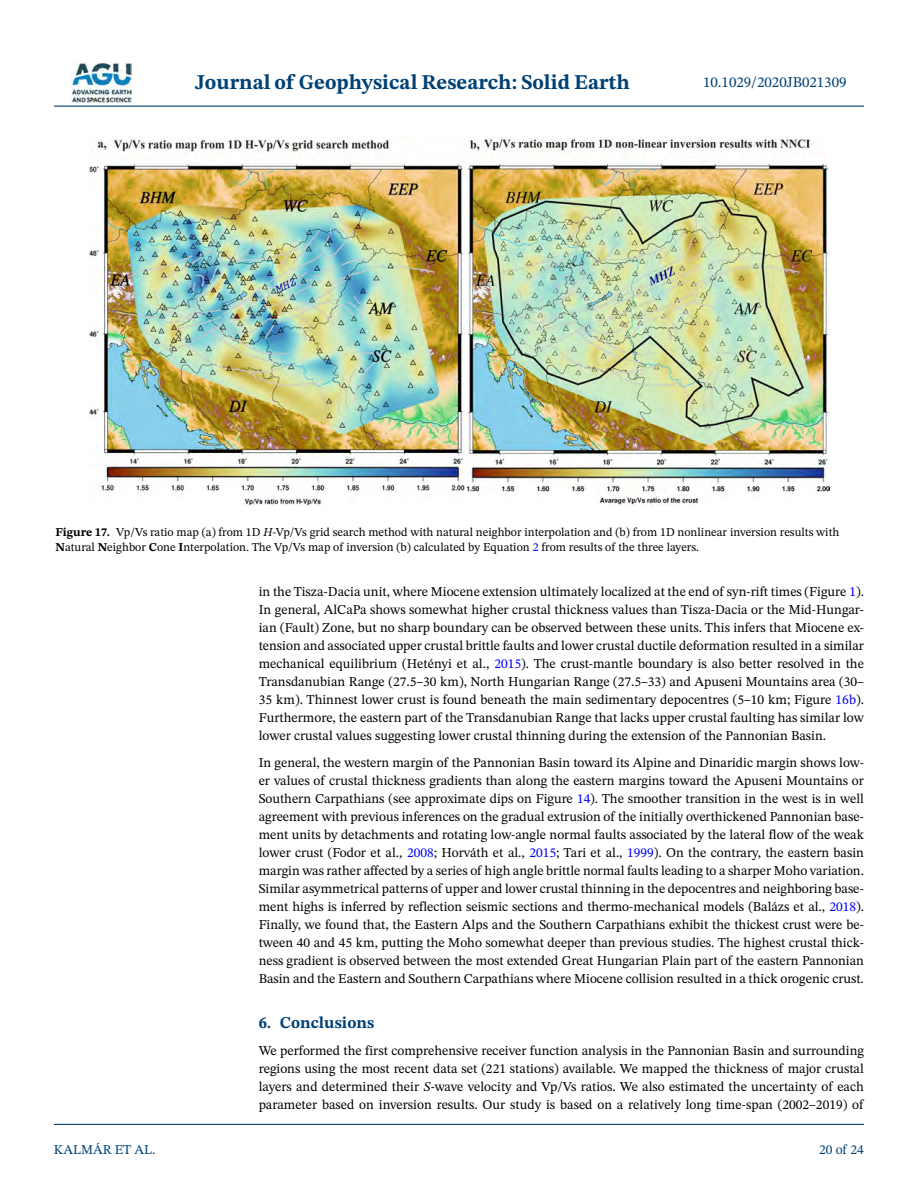
<style>
.page{position:relative;width:918px;height:1188px;background:#fff}
.page>*{position:absolute;margin:0;border:0;box-sizing:border-box;transform-origin:0 0}
.t1{font:700 21px "STIX Two Text";color:#004174}
.t2{font:700 16.5px "STIX Two Text";color:#004174}
.t3{font:15px "STIX Two Text";color:#004174}
.t4{font:13.5px/18px "STIX Two Text";color:#000;text-align:justify}
.t5{font:13.5px "STIX Two Text";color:#004174}
.t6{font:12px/15px "STIX Two Text";color:#000}
.s1{font-weight:700}
.s2{font-style:italic}
.s3{color:#00f}
</style>
<div class="page">
<hr style="left:54px;top:106px;width:810px;height:1px;background:#004174">
<hr style="left:54px;top:1124px;width:810px;height:1px;background:#004174">
<img style="left:71px;top:63px;width:60px;height:39px">
<img style="left:90px;top:137px;width:740px;height:369px">
<h1 class="t1" style="left:195px;top:67px;width:436px">Journal of Geophysical Research: Solid Earth</h1>
<p class="t3" style="left:703px;top:72px;width:145px">10.1029/2020JB021309</p>
<p class="t6" style="left:56px;top:524px;width:785px"><span class="s1">Figure 17.</span> Vp/Vs ratio map (a) from 1D <span class="s2">H</span>-Vp/Vs grid search method with natural neighbor interpolation and (b) from 1D nonlinear inversion results with<br><span class="s1">N</span>atural <span class="s1">N</span>eighbor <span class="s1">C</span>one <span class="s1">I</span>nterpolation. The Vp/Vs map of inversion (b) calculated by Equation <span class="s3">2</span> from results of the three layers.</p>
<p class="t5" style="left:54px;top:1140px;width:103px">KALMÁR ET AL.</p>
<p class="t4" style="left:259px;top:583px;width:607px">in the Tisza-Dacia unit, where Miocene extension ultimately localized at the end of syn-rift times (Figure <span class="s3">1</span>).<br>In general, AlCaPa shows somewhat higher crustal thickness values than Tisza-Dacia or the Mid-Hungar&shy;ian (Fault) Zone, but no sharp boundary can be observed between these units. This infers that Miocene ex&shy;tension and associated upper crustal brittle faults and lower crustal ductile deformation resulted in a similar mechanical equilibrium (Hetényi et al., <span class="s3">2015</span>). The crust-mantle boundary is also better resolved in the Transdanubian Range (27.5–30 km), North Hungarian Range (27.5–33) and Apuseni Mountains area (30– 35 km). Thinnest lower crust is found beneath the main sedimentary depocentres (5–10 km; Figure <span class="s3">16b</span>).<br>Furthermore, the eastern part of the Transdanubian Range that lacks upper crustal faulting has similar low lower crustal values suggesting lower crustal thinning during the extension of the Pannonian Basin.</p>
<p class="t4" style="left:259px;top:754px;width:607px">In general, the western margin of the Pannonian Basin toward its Alpine and Dinaridic margin shows low&shy;er values of crustal thickness gradients than along the eastern margins toward the Apuseni Mountains or Southern Carpathians (see approximate dips on Figure <span class="s3">14</span>). The smoother transition in the west is in well agreement with previous inferences on the gradual extrusion of the initially overthickened Pannonian base&shy;ment units by detachments and rotating low-angle normal faults associated by the lateral flow of the weak lower crust (Fodor et al., <span class="s3">2008</span>; Horváth et al., <span class="s3">2015</span>; Tari et al., <span class="s3">1999</span>). On the contrary, the eastern basin margin was rather affected by a series of high angle brittle normal faults leading to a sharper Moho variation.<br>Similar asymmetrical patterns of upper and lower crustal thinning in the depocentres and neighboring base&shy;ment highs is inferred by reflection seismic sections and thermo-mechanical models (Balázs et al., <span class="s3">2018</span>).<br>Finally, we found that, the Eastern Alps and the Southern Carpathians exhibit the thickest crust were be&shy;tween 40 and 45 km, putting the Moho somewhat deeper than previous studies. The highest crustal thick&shy;ness gradient is observed between the most extended Great Hungarian Plain part of the eastern Pannonian Basin and the Eastern and Southern Carpathians where Miocene collision resulted in a thick orogenic crust.</p>
<p class="t2" style="left:259px;top:1011px;width:117px">6. Conclusions</p>
<p class="t4" style="left:259px;top:1042px;width:607px">We performed the first comprehensive receiver function analysis in the Pannonian Basin and surrounding regions using the most recent data set (221 stations) available. We mapped the thickness of major crustal layers and determined their <span class="s2">S</span>-wave velocity and Vp/Vs ratios. We also estimated the uncertainty of each parameter based on inversion results. Our study is based on a relatively long time-span (2002–2019) of</p>
<p class="t5" style="left:819px;top:1140px;width:46px">20 of 24</p>
</div>
